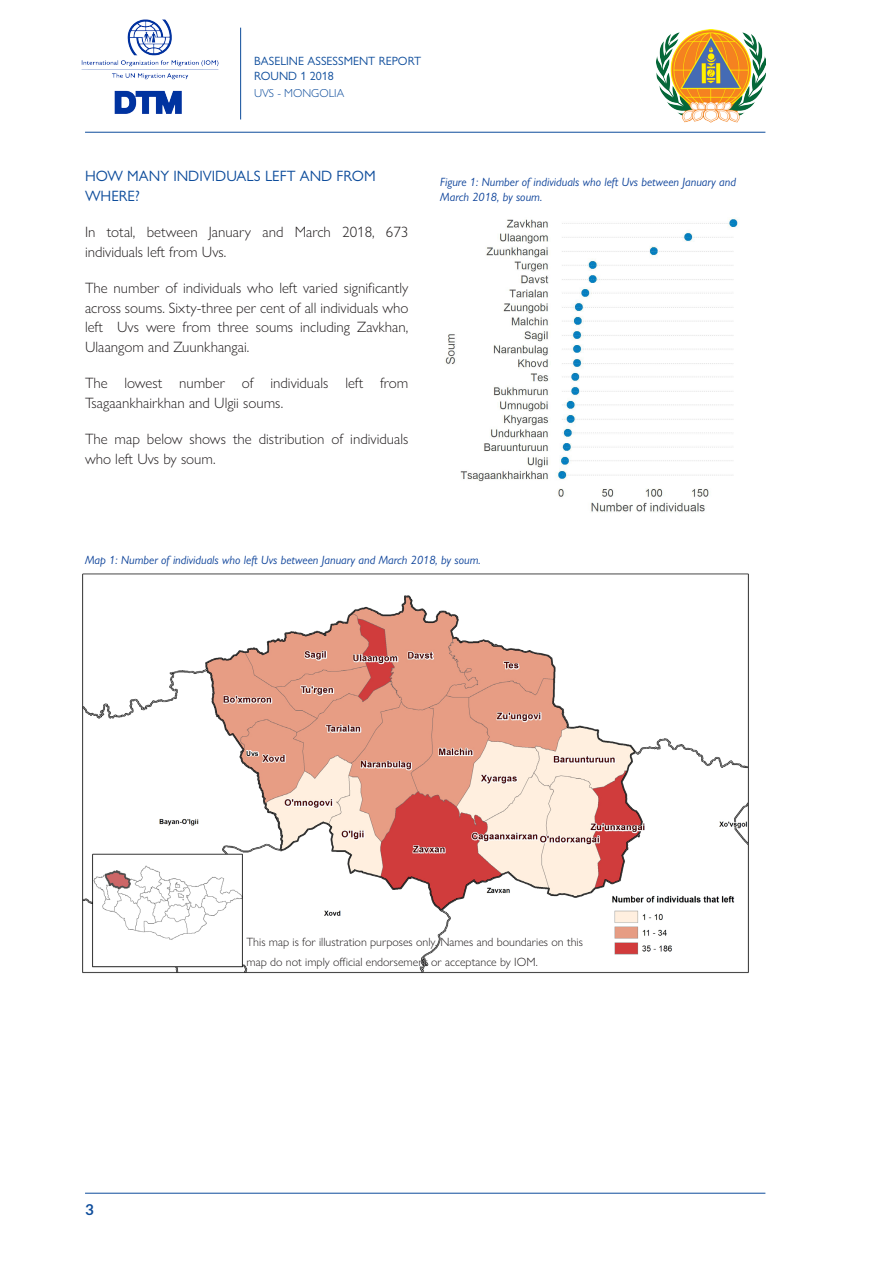
<style>
.page{position:relative;width:893px;height:1263px;background:#fff}
.page>*{position:absolute;margin:0;border:0;box-sizing:border-box;transform-origin:0 0}
.body_text_new{font:300 15px/19.5px "Gill Sans Nova";color:#231f20}
.HEADING_1_NEW{font:15px/19.5px "Gill Sans Nova";color:#0d4c9b}
.t1{font:700 15px "Lato";color:#0d4c9b}
.t2{font:italic 12px/14.4px "Gill Sans Nova";color:#0b4199}
.body_text_new-2{font:300 12px/19.5px "Gill Sans Nova";color:#231f20}
.t3{font:12px/14.4px "Gill Sans Nova";color:#0d4c9b}
.t4{font:300 11.55px "Gill Sans Nova";color:#0d4c9b}
</style>
<div class="page">
<hr style="left:240px;top:28px;width:1px;height:91px;background:#0d4c9b">
<hr style="left:85px;top:132px;width:680px;height:1px;background:#0d4c9b">
<hr style="left:85px;top:1193px;width:680px;height:1px;background:#0d4c9b">
<img style="left:81px;top:19px;width:138px;height:95px">
<img style="left:656px;top:29px;width:109px;height:93px">
<img style="left:82px;top:573px;width:667px;height:401px">
<img style="left:445px;top:218px;width:293px;height:295px">
<div style="left:611px;top:892px;width:129px;height:17px;background:#fff"></div>
<img style="left:611px;top:891px;width:128px;height:16px">
<p class="t3" style="left:254px;top:54px;width:169px">BASELINE ASSESSMENT REPORT<br>ROUND 1 2018</p>
<p class="t4" style="left:254px;top:86px;width:92px">UVS - MONGOLIA</p>
<p class="HEADING_1_NEW" style="left:85px;top:166px;width:292px">HOW MANY INDIVIDUALS LEFT AND FROM<br>WHERE?</p>
<p class="body_text_new" style="left:85px;top:222px;width:325px">In total, between January and March 2018, 673 individuals left from Uvs.</p>
<p class="body_text_new" style="left:85px;top:278px;width:325px;text-align:justify">The number of individuals who left varied significantly across soums. Sixty-three per cent of all individuals who left Uvs were from three soums including Zavkhan, Ulaangom and Zuunkhangai.</p>
<p class="body_text_new" style="left:85px;top:373px;width:325px">The lowest number of individuals left from<br>Tsagaankhairkhan and Ulgii soums.</p>
<p class="body_text_new" style="left:85px;top:429px;width:325px">The map below shows the distribution of individuals who left Uvs by soum.</p>
<p class="t2" style="left:440px;top:175px;width:297px">Figure 1: Number of individuals who left Uvs between January and<br>March 2018, by soum.</p>
<p class="t2" style="left:85px;top:552px;width:397px">Map 1: Number of individuals who left Uvs between January and March 2018, by soum.</p>
<p class="t1" style="left:85px;top:1200px;width:10px">3</p>
<p class="body_text_new-2" style="left:247px;top:932px;width:338px">This map is for illustration purposes only. Names and boundaries on this map do not imply official endorsement or acceptance by IOM.</p>
</div>
